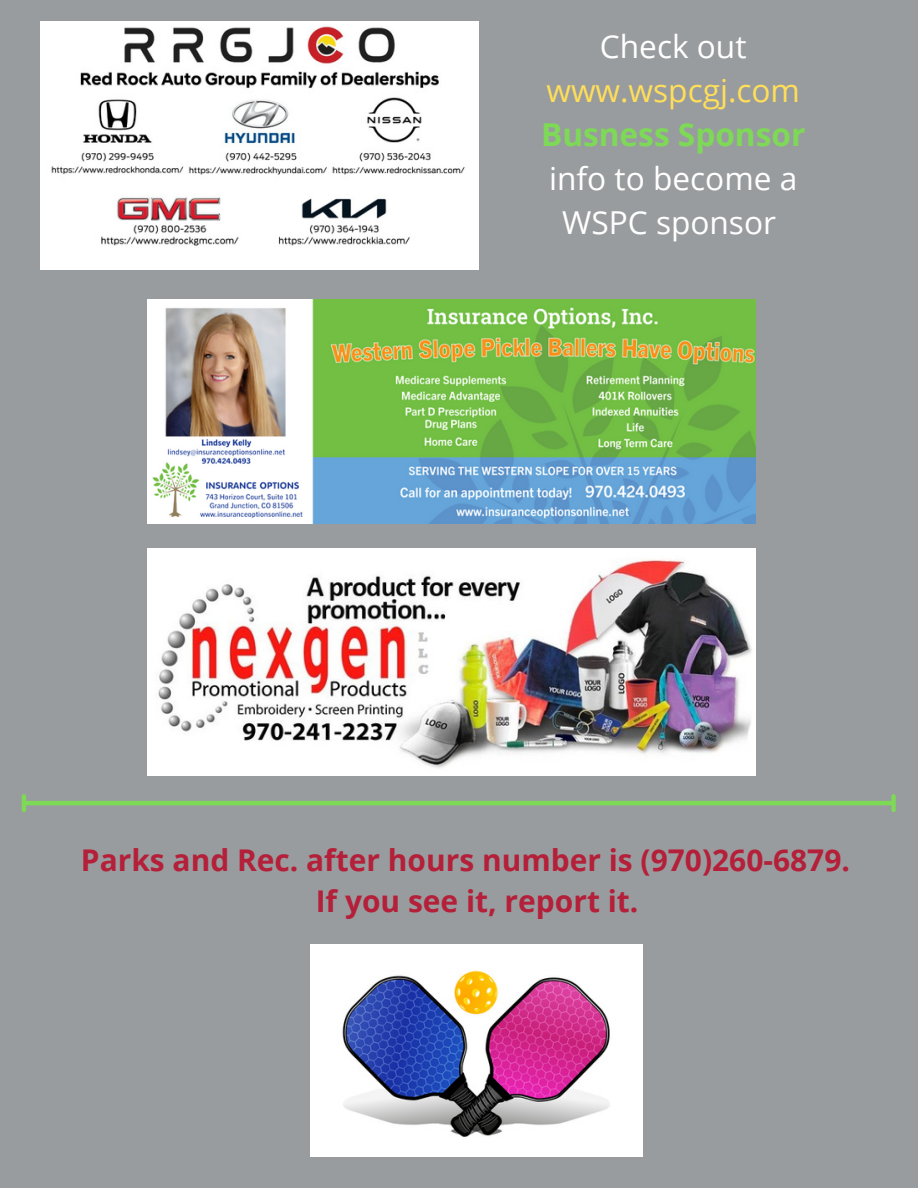
<style>
.page{position:relative;width:918px;height:1188px;background:#999c9e}
.page>*{position:absolute;margin:0;border:0;box-sizing:border-box;transform-origin:0 0}
.t1{font:31.65px/43.8px "Open Sans";color:#fff;text-align:center}
.t2{font:31.65px "Open Sans";color:#ffde59}
.t3{font:700 31.65px "Open Sans";color:#7ed957}
.t4{font:700 30px/41.7px "Open Sans";color:#b42039}
</style>
<div class="page">
<img style="left:40px;top:22px;width:438px;height:247px">
<img style="left:147px;top:299px;width:609px;height:224px">
<hr style="left:25px;top:801px;width:867px;height:4px;background:#7ed957">
<svg style="left:22px;top:794px;width:4px;height:18px"></svg>
<svg style="left:891px;top:794px;width:5px;height:18px"></svg>
<img style="left:147px;top:549px;width:609px;height:227px">
<img style="left:311px;top:944px;width:332px;height:213px">
<p class="t1" style="left:600px;top:24px;width:148px">Check out</p>
<p class="t2" style="left:546px;top:68px;width:255px">www.wspcgj.com</p>
<p class="t3" style="left:541px;top:112px;width:266px">Busness Sponsor</p>
<p class="t1" style="left:549px;top:156px;width:250px">info to become a<br>WSPC sponsor</p>
<p class="t4" style="left:316px;top:838px;width:536px;text-indent:-235px">Parks and Rec. after hours number is (970)260-6879.<br>If you see it, report it.</p>
</div>
